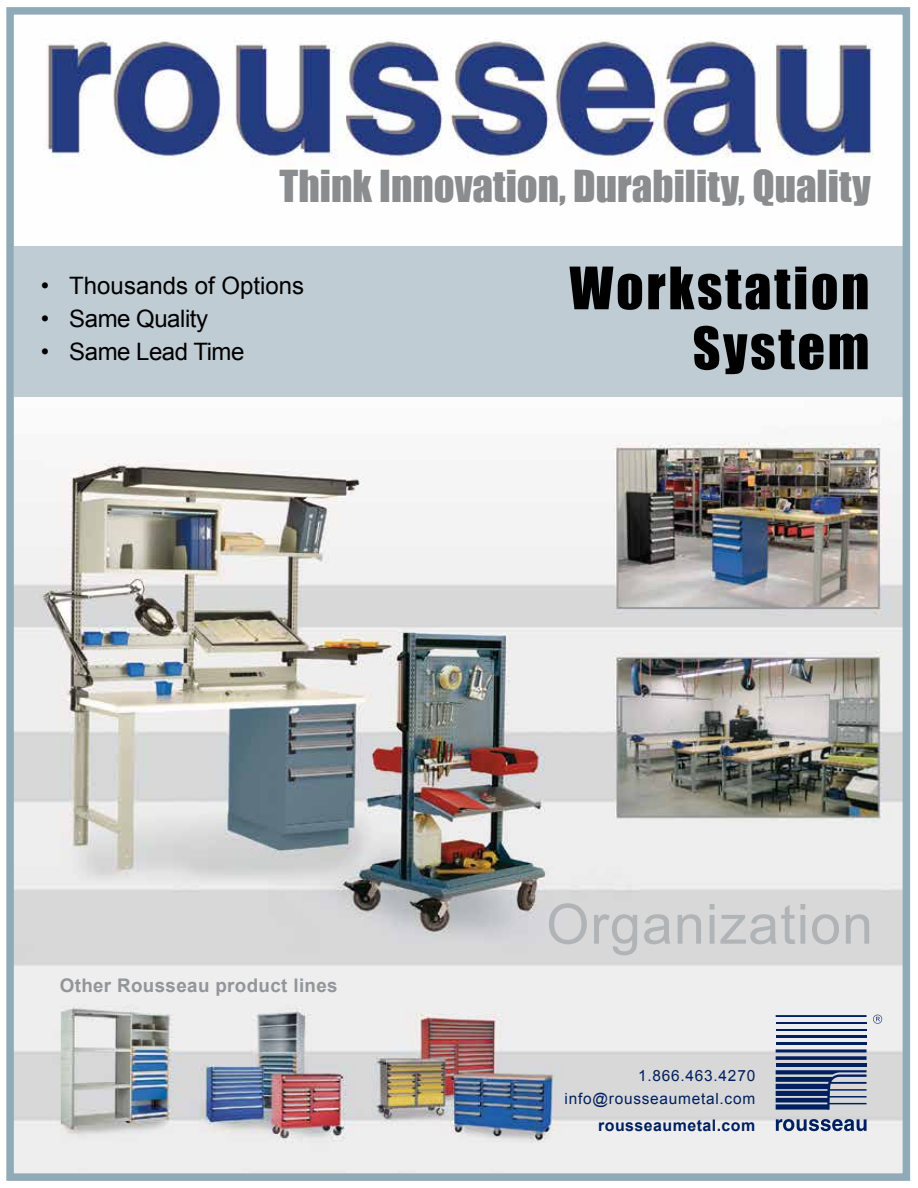
<style>
.page{position:relative;width:918px;height:1188px;background:#fff}
.page>*{position:absolute;margin:0;border:0;box-sizing:border-box;transform-origin:0 0}
.t1{font:55.5px "Arial";letter-spacing:.02em;color:#b1b4b6}
.t2{font:54px/60px "Impact";letter-spacing:.05em;color:#000;text-align:right}
.t3{font:40.5px "Impact";color:#8a8c8e}
.t4{font:24px "Arial";letter-spacing:-.02em;color:#000}
.t5{font:24px "Arial";color:#000}
.t6{font:700 18.75px "Arial";letter-spacing:.02em;color:#939598}
.t7{font:700 15.9px "Arial";letter-spacing:.03em;color:#001f5f}
.t8{font:15.45px/22.6px "Arial";letter-spacing:.05em;color:#001f5f;text-align:right}
</style>
<div class="page">
<img style="left:15px;top:37px;width:886px;height:1135px">
<div style="left:14px;top:246px;width:889px;height:151px;background:#c0ccd4"></div>
<div style="left:6px;top:7px;width:904px;height:1174px;border:8px solid #91aab8"></div>
<hr style="left:776px;top:1015px;width:91px;height:2px;background:#001f5f">
<hr style="left:776px;top:1022px;width:91px;height:2px;background:#001f5f">
<hr style="left:776px;top:1029px;width:91px;height:2px;background:#001f5f">
<hr style="left:776px;top:1036px;width:91px;height:2px;background:#001f5f">
<hr style="left:776px;top:1043px;width:91px;height:2px;background:#001f5f">
<hr style="left:776px;top:1063px;width:91px;height:4px;background:#001f5f">
<svg style="left:776px;top:1049px;width:91px;height:11px"></svg>
<svg style="left:776px;top:1119px;width:91px;height:12px"></svg>
<svg style="left:776px;top:1070px;width:91px;height:40px;background:#5f7094"></svg>
<svg style="left:873px;top:1015px;width:9px;height:9px"></svg>
<h3 class="t3" style="left:280px;top:155px;width:593px">Think Innovation, Durability, Quality</h3>
<h3 class="t5" style="left:41px;top:269px;width:265px">• Thousands of Options</h3>
<h3 class="t4" style="left:41px;top:302px;width:169px">• Same Quality</h3>
<h3 class="t4" style="left:41px;top:335px;width:205px">• Same Lead Time</h3>
<p class="t6" style="left:60px;top:973px;width:279px">Other Rousseau product lines</p>
<h2 class="t2" style="left:569px;top:257px;width:301px">Workstation<br>System</h2>
<h1 class="t1" style="left:546px;top:888px;width:328px">Organization</h1>
<p class="t8" style="left:565px;top:1064px;width:192px">1.866.463.4270 info@rousseaumetal.com</p>
<p class="t7" style="left:598px;top:1115px;width:159px">rousseaumetal.com</p>
</div>
